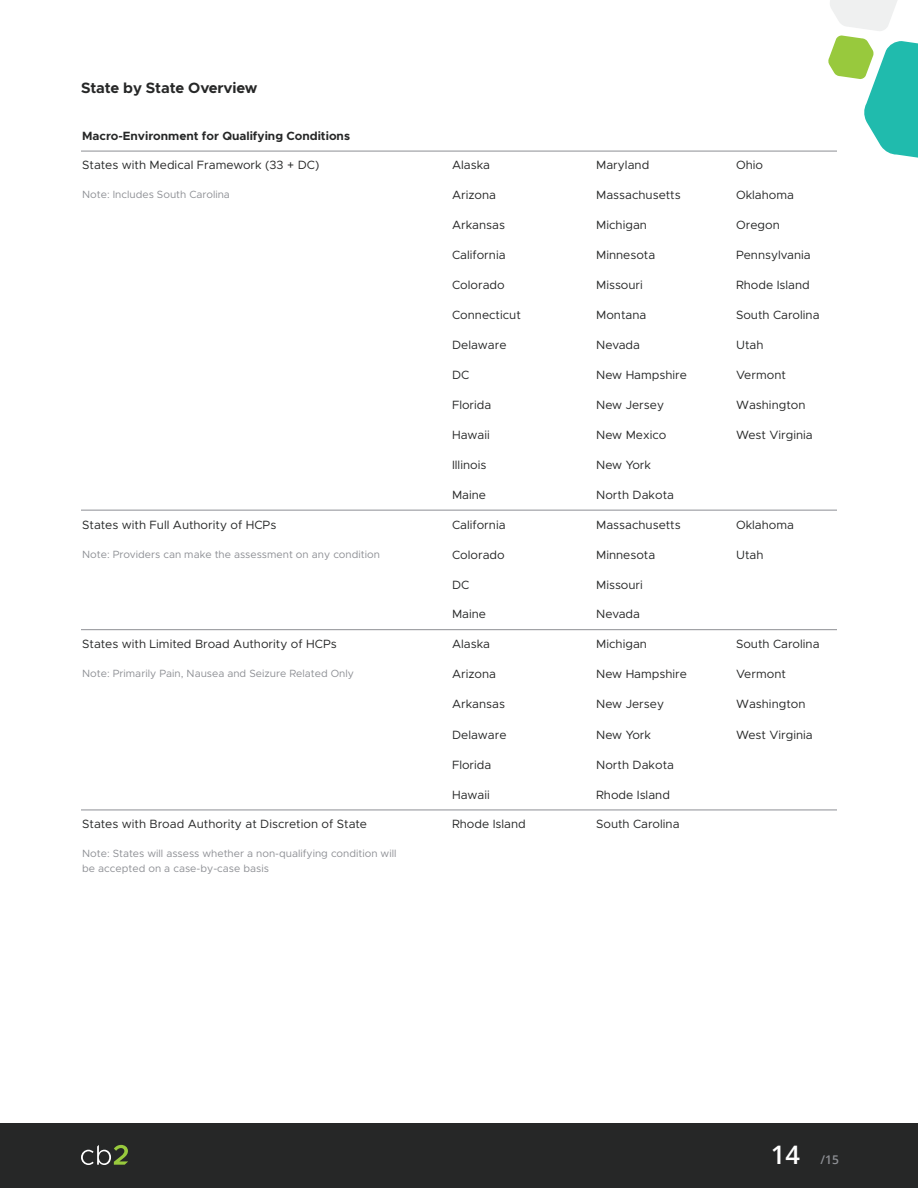
<style>
.page{position:relative;width:918px;height:1188px;background:#fff}
.page>*{position:absolute;margin:0;border:0;box-sizing:border-box;transform-origin:0 0}
.Subheader{font:700 15px "Metropolis";letter-spacing:-.01em;color:#262727}
.Table_Text{font:12px "Metropolis";color:#262727}
.Table_Subheads{font:700 12px "Metropolis";color:#262727}
.t1{font:600 12px "Open Sans";color:#8d8f94}
.Table_Text-2{font:10.5px/15px "Metropolis";color:#8d8f94}
.s1{font-size:25.5px;color:#fff}
</style>
<div class="page">
<div style="left:0;top:1123px;width:918px;height:65px;background:#262727"></div>
<svg style="left:81px;top:1145px;width:47px;height:20px"></svg>
<svg style="left:828px;top:0;width:90px;height:158px"></svg>
<hr style="left:81px;top:151px;width:756px;height:1px;background:#8d8f94">
<hr style="left:81px;top:629px;width:756px;height:1px;background:#8d8f94">
<hr style="left:81px;top:810px;width:756px;height:1px;background:#8d8f94">
<hr style="left:81px;top:510px;width:756px;height:1px;background:#8d8f94">
<p class="Subheader" style="left:81px;top:78px;width:178px">State by State Overview</p>
<p class="Table_Subheads" style="left:82px;top:128px;width:269px">Macro-Environment for Qualifying Conditions</p>
<p class="Table_Text" style="left:82px;top:158px;width:239px">States with Medical Framework (33 + DC)</p>
<p class="Table_Text" style="left:452px;top:158px;width:40px">Alaska</p>
<p class="Table_Text" style="left:596px;top:158px;width:55px">Maryland</p>
<p class="Table_Text" style="left:736px;top:158px;width:29px">Ohio</p>
<p class="Table_Text-2" style="left:82px;top:187px;width:149px">Note: Includes South Carolina</p>
<p class="Table_Text" style="left:452px;top:188px;width:46px">Arizona</p>
<p class="Table_Text" style="left:596px;top:188px;width:86px">Massachusetts</p>
<p class="Table_Text" style="left:736px;top:188px;width:60px">Oklahoma</p>
<p class="Table_Text" style="left:452px;top:218px;width:54px">Arkansas</p>
<p class="Table_Text" style="left:596px;top:218px;width:52px">Michigan</p>
<p class="Table_Text" style="left:736px;top:218px;width:45px">Oregon</p>
<p class="Table_Text" style="left:452px;top:248px;width:55px">California</p>
<p class="Table_Text" style="left:596px;top:248px;width:61px">Minnesota</p>
<p class="Table_Text" style="left:736px;top:248px;width:76px">Pennsylvania</p>
<p class="Table_Text" style="left:452px;top:278px;width:54px">Colorado</p>
<p class="Table_Text" style="left:596px;top:278px;width:48px">Missouri</p>
<p class="Table_Text" style="left:736px;top:278px;width:75px">Rhode Island</p>
<p class="Table_Text" style="left:452px;top:308px;width:70px">Connecticut</p>
<p class="Table_Text" style="left:596px;top:308px;width:52px">Montana</p>
<p class="Table_Text" style="left:736px;top:308px;width:85px">South Carolina</p>
<p class="Table_Text" style="left:452px;top:337px;width:56px">Delaware</p>
<p class="Table_Text" style="left:596px;top:337px;width:46px">Nevada</p>
<p class="Table_Text" style="left:736px;top:337px;width:29px">Utah</p>
<p class="Table_Text" style="left:452px;top:368px;width:19px">DC</p>
<p class="Table_Text" style="left:596px;top:368px;width:92px">New Hampshire</p>
<p class="Table_Text" style="left:736px;top:368px;width:51px">Vermont</p>
<p class="Table_Text" style="left:452px;top:398px;width:41px">Florida</p>
<p class="Table_Text" style="left:596px;top:398px;width:70px">New Jersey</p>
<p class="Table_Text" style="left:736px;top:398px;width:71px">Washington</p>
<p class="Table_Text" style="left:452px;top:428px;width:39px">Hawaii</p>
<p class="Table_Text" style="left:596px;top:428px;width:72px">New Mexico</p>
<p class="Table_Text" style="left:736px;top:428px;width:78px">West Virginia</p>
<p class="Table_Text" style="left:452px;top:458px;width:36px">Illinois</p>
<p class="Table_Text" style="left:596px;top:458px;width:56px">New York</p>
<p class="Table_Text" style="left:452px;top:487px;width:36px">Maine</p>
<p class="Table_Text" style="left:596px;top:487px;width:79px">North Dakota</p>
<p class="Table_Text" style="left:82px;top:517px;width:196px">States with Full Authority of HCPs</p>
<p class="Table_Text" style="left:452px;top:517px;width:55px">California</p>
<p class="Table_Text" style="left:596px;top:517px;width:86px">Massachusetts</p>
<p class="Table_Text" style="left:736px;top:517px;width:60px">Oklahoma</p>
<p class="Table_Text-2" style="left:82px;top:547px;width:299px">Note: Providers can make the assessment on any condition</p>
<p class="Table_Text" style="left:452px;top:547px;width:54px">Colorado</p>
<p class="Table_Text" style="left:596px;top:547px;width:61px">Minnesota</p>
<p class="Table_Text" style="left:736px;top:547px;width:29px">Utah</p>
<p class="Table_Text" style="left:452px;top:577px;width:19px">DC</p>
<p class="Table_Text" style="left:596px;top:577px;width:48px">Missouri</p>
<p class="Table_Text" style="left:452px;top:607px;width:36px">Maine</p>
<p class="Table_Text" style="left:596px;top:607px;width:46px">Nevada</p>
<p class="Table_Text" style="left:82px;top:637px;width:256px">States with Limited Broad Authority of HCPs</p>
<p class="Table_Text" style="left:452px;top:637px;width:40px">Alaska</p>
<p class="Table_Text" style="left:596px;top:637px;width:52px">Michigan</p>
<p class="Table_Text" style="left:736px;top:637px;width:85px">South Carolina</p>
<p class="Table_Text-2" style="left:82px;top:666px;width:273px">Note: Primarily Pain, Nausea and Seizure Related Only</p>
<p class="Table_Text" style="left:452px;top:667px;width:46px">Arizona</p>
<p class="Table_Text" style="left:596px;top:667px;width:92px">New Hampshire</p>
<p class="Table_Text" style="left:736px;top:667px;width:51px">Vermont</p>
<p class="Table_Text" style="left:452px;top:697px;width:54px">Arkansas</p>
<p class="Table_Text" style="left:596px;top:697px;width:70px">New Jersey</p>
<p class="Table_Text" style="left:736px;top:697px;width:71px">Washington</p>
<p class="Table_Text" style="left:452px;top:727px;width:56px">Delaware</p>
<p class="Table_Text" style="left:596px;top:727px;width:56px">New York</p>
<p class="Table_Text" style="left:736px;top:727px;width:78px">West Virginia</p>
<p class="Table_Text" style="left:452px;top:757px;width:41px">Florida</p>
<p class="Table_Text" style="left:596px;top:757px;width:79px">North Dakota</p>
<p class="Table_Text" style="left:452px;top:787px;width:39px">Hawaii</p>
<p class="Table_Text" style="left:596px;top:787px;width:75px">Rhode Island</p>
<p class="Table_Text" style="left:82px;top:817px;width:286px">States with Broad Authority at Discretion of State</p>
<p class="Table_Text" style="left:452px;top:817px;width:75px">Rhode Island</p>
<p class="Table_Text" style="left:596px;top:817px;width:85px">South Carolina</p>
<p class="Table_Text-2" style="left:82px;top:846px;width:316px">Note: States will assess whether a non-qualifying condition will be accepted on a case-by-case basis</p>
<p class="t1" style="left:771px;top:1151px;width:70px"><span class="s1">14</span> /15</p>
</div>
